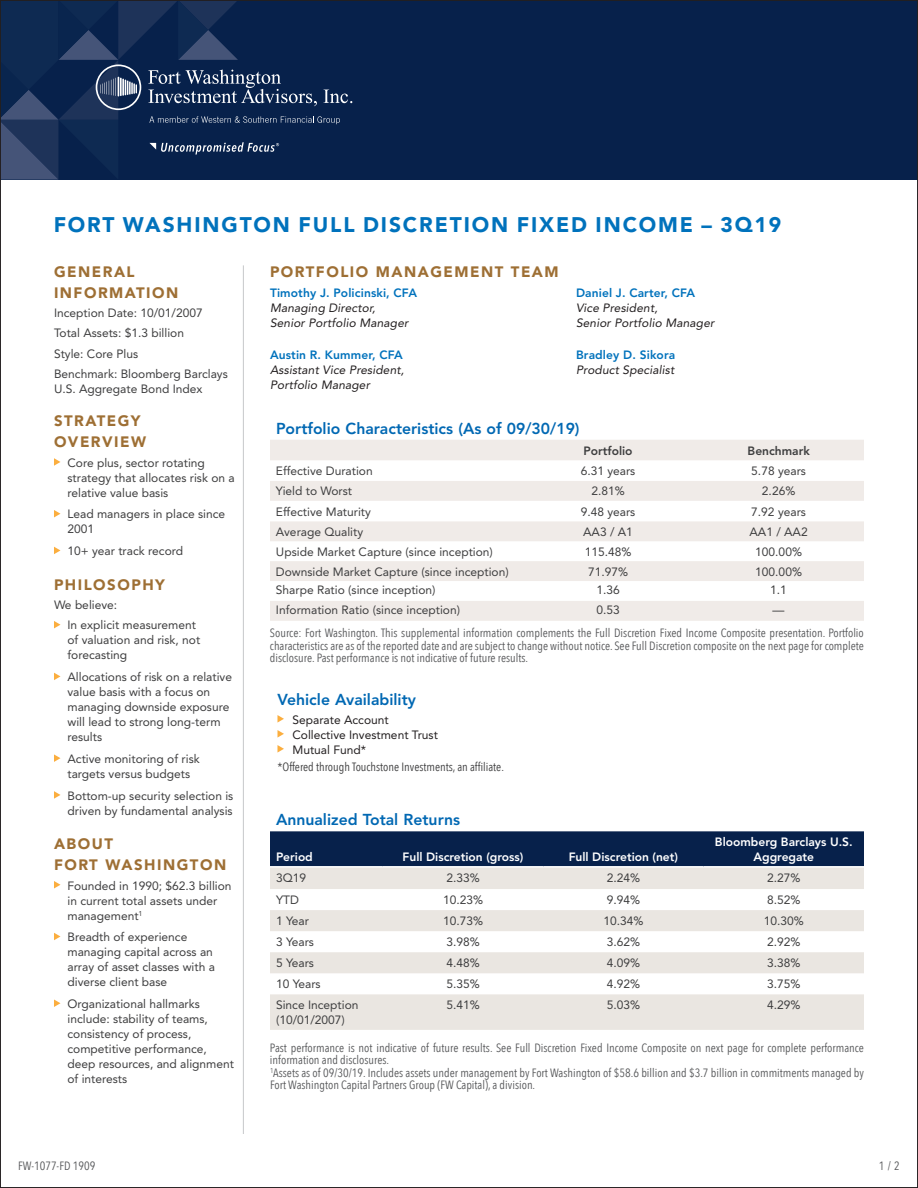
<style>
.page{position:relative;width:918px;height:1188px;background:#fff}
.page>*{position:absolute;margin:0;border:0;box-sizing:border-box;transform-origin:0 0}
.t1{font:900 21px "Avenir LT Std";letter-spacing:.09em;color:#0072bc}
.t2{font:800 15.75px "Avenir LT Std";color:#0168b3}
.t3{font:900 15px/21px "Avenir LT Std";letter-spacing:.1em;color:#9e6f34}
.t4{font:12px/15px "Avenir LT Std";color:#3e3e3f}
.t5{font:12px/12.5px "Avenir Next Condensed";color:#57585a;text-align:justify}
.t6{font:italic 12px/15px "Avenir LT Std";letter-spacing:.01em;color:#231f20}
.t7{font:800 12px/14.4px "Avenir LT Std";color:#fff;text-align:center}
.t8{font:800 12px "Avenir LT Std";letter-spacing:.01em;color:#0072bc}
.t9{font:12px/15px "Avenir LT Std";color:#231f20}
.t10{font:12px "Avenir Next Condensed";color:#3e3e3f}
.t11{font:800 12px "Avenir LT Std";color:#3e3e3f}
</style>
<div class="page">
<div style="left:0;top:0;width:918px;height:179px;background:#07214b"></div>
<svg style="left:2px;top:2px;width:350px;height:178px"></svg>
<svg style="left:54px;top:458px;width:7px;height:8px"></svg>
<svg style="left:54px;top:510px;width:7px;height:7px"></svg>
<svg style="left:54px;top:547px;width:7px;height:7px"></svg>
<svg style="left:54px;top:621px;width:7px;height:7px"></svg>
<svg style="left:54px;top:673px;width:7px;height:7px"></svg>
<svg style="left:54px;top:754px;width:7px;height:8px"></svg>
<svg style="left:54px;top:791px;width:7px;height:8px"></svg>
<svg style="left:54px;top:881px;width:7px;height:8px"></svg>
<svg style="left:54px;top:933px;width:7px;height:7px"></svg>
<svg style="left:54px;top:999px;width:7px;height:8px"></svg>
<hr style="left:243px;top:265px;width:1px;height:869px;background:#c7c8ca">
<svg style="left:270px;top:831px;width:594px;height:58px;background:#5d6c84"></svg>
<svg style="left:270px;top:910px;width:594px;height:120px;fill:#eae6e1"></svg>
<hr style="left:270px;top:866px;width:113px;height:2px;background:#fff">
<hr style="left:383px;top:866px;width:160px;height:2px;background:#fff">
<hr style="left:543px;top:866px;width:161px;height:2px;background:#fff">
<hr style="left:704px;top:866px;width:160px;height:2px;background:#fff">
<svg style="left:270px;top:440px;width:594px;height:181px;fill:#f0ebe8"></svg>
<svg style="left:277px;top:715px;width:7px;height:8px"></svg>
<svg style="left:277px;top:730px;width:7px;height:8px"></svg>
<svg style="left:277px;top:745px;width:7px;height:8px"></svg>
<h1 class="t1" style="left:54px;top:212px;width:729px">FORT WASHINGTON FULL DISCRETION FIXED INCOME – 3Q19</h1>
<p class="t3" style="left:54px;top:261px;width:82px">GENERAL</p>
<p class="t3" style="left:270px;top:261px;width:290px">PORTFOLIO MANAGEMENT TEAM</p>
<p class="t3" style="left:54px;top:282px;width:126px">INFORMATION</p>
<p class="t4" style="left:54px;top:303px;width:175px;line-height:20.4px">Inception Date: 10/01/2007<br>Total Assets: $1.3 billion<br>Style: Core Plus<br>Benchmark: Bloomberg Barclays</p>
<p class="t4" style="left:54px;top:382px;width:150px">U.S. Aggregate Bond Index</p>
<p class="t3" style="left:54px;top:411px;width:94px">STRATEGY<br>OVERVIEW</p>
<p class="t4" style="left:67px;top:455px;width:169px">Core plus, sector rotating strategy that allocates risk on a relative value basis</p>
<p class="t4" style="left:67px;top:507px;width:159px">Lead managers in place since<br>2001</p>
<p class="t4" style="left:67px;top:544px;width:117px">10+ year track record</p>
<p class="t3" style="left:54px;top:574px;width:112px">PHILOSOPHY</p>
<p class="t4" style="left:67px;top:595px;width:130px;line-height:20.4px;text-indent:-13px">We believe:<br>In explicit measurement</p>
<p class="t4" style="left:67px;top:633px;width:134px">of valuation and risk, not forecasting</p>
<p class="t4" style="left:67px;top:670px;width:166px">Allocations of risk on a relative value basis with a focus on managing downside exposure will lead to strong long-term results</p>
<p class="t4" style="left:67px;top:751px;width:134px">Active monitoring of risk targets versus budgets</p>
<p class="t4" style="left:67px;top:788px;width:167px">Bottom-up security selection is driven by fundamental analysis</p>
<p class="t3" style="left:54px;top:833px;width:174px">ABOUT<br>FORT WASHINGTON</p>
<p class="t4" style="left:67px;top:878px;width:166px">Founded in 1990; $62.3 billion in current total assets under management<sup>1</sup></p>
<p class="t4" style="left:67px;top:930px;width:149px">Breadth of experience managing capital across an array of asset classes with a diverse client base</p>
<p class="t4" style="left:67px;top:996px;width:168px">Organizational hallmarks include: stability of teams, consistency of process, competitive performance, deep resources, and alignment of interests</p>
<p class="t8" style="left:270px;top:286px;width:149px">Timothy J. Policinski, CFA</p>
<p class="t6" style="left:270px;top:301px;width:140px">Managing Director,<br>Senior Portfolio Manager</p>
<p class="t8" style="left:270px;top:348px;width:134px">Austin R. Kummer, CFA</p>
<p class="t6" style="left:270px;top:363px;width:136px">Assistant Vice President,<br>Portfolio Manager</p>
<p class="t8" style="left:576px;top:286px;width:121px">Daniel J. Carter, CFA</p>
<p class="t6" style="left:576px;top:301px;width:140px">Vice President,<br>Senior Portfolio Manager</p>
<p class="t8" style="left:576px;top:348px;width:101px">Bradley D. Sikora</p>
<p class="t6" style="left:576px;top:363px;width:100px">Product Specialist</p>
<h2 class="t2" style="left:276px;top:419px;width:305px">Portfolio Characteristics (As of 09/30/19)</h2>
<p class="t11" style="left:583px;top:443px;width:51px">Portfolio</p>
<p class="t11" style="left:748px;top:443px;width:64px">Benchmark</p>
<p class="t4" style="left:276px;top:464px;width:98px">Effective Duration</p>
<p class="t4" style="left:581px;top:464px;width:56px">6.31 years</p>
<p class="t4" style="left:751px;top:464px;width:56px">5.78 years</p>
<p class="t4" style="left:276px;top:484px;width:78px">Yield to Worst</p>
<p class="t4" style="left:591px;top:484px;width:35px">2.81%</p>
<p class="t4" style="left:762px;top:484px;width:35px">2.26%</p>
<p class="t4" style="left:276px;top:504px;width:96px">Effective Maturity</p>
<p class="t4" style="left:581px;top:504px;width:56px">9.48 years</p>
<p class="t4" style="left:751px;top:504px;width:56px">7.92 years</p>
<p class="t4" style="left:276px;top:524px;width:89px">Average Quality</p>
<p class="t4" style="left:583px;top:524px;width:51px">AA3 / A1</p>
<p class="t4" style="left:750px;top:524px;width:60px">AA1 / AA2</p>
<p class="t4" style="left:276px;top:544px;width:218px">Upside Market Capture (since inception)</p>
<p class="t4" style="left:585px;top:544px;width:48px">115.48%</p>
<p class="t4" style="left:755px;top:544px;width:48px">100.00%</p>
<p class="t4" style="left:276px;top:564px;width:234px">Downside Market Capture (since inception)</p>
<p class="t4" style="left:588px;top:564px;width:42px">71.97%</p>
<p class="t4" style="left:755px;top:564px;width:48px">100.00%</p>
<p class="t4" style="left:276px;top:582px;width:161px">Sharpe Ratio (since inception)</p>
<p class="t4" style="left:596px;top:582px;width:25px">1.36</p>
<p class="t4" style="left:770px;top:582px;width:18px">1.1</p>
<p class="t4" style="left:276px;top:602px;width:186px">Information Ratio (since inception)</p>
<p class="t4" style="left:596px;top:602px;width:25px">0.53</p>
<p class="t4" style="left:773px;top:602px;width:13px">—</p>
<p class="t5" style="left:270px;top:626px;width:595px">Source: Fort Washington. This supplemental information complements the Full Discretion Fixed Income Composite presentation. Portfolio characteristics are as of the reported date and are subject to change without notice. See Full Discretion composite on the next page for complete disclosure. Past performance is not indicative of future results.</p>
<h2 class="t2" style="left:278px;top:691px;width:140px">Vehicle Availability</h2>
<p class="t9" style="left:292px;top:712px;width:147px">Separate Account<br>Collective Investment Trust<br>Mutual Fund*</p>
<p class="t10" style="left:277px;top:757px;width:228px">*Offered through Touchstone Investments, an affiliate.</p>
<h2 class="t2" style="left:276px;top:811px;width:186px">Annualized Total Returns</h2>
<p class="t7" style="left:276px;top:849px;width:38px">Period</p>
<p class="t7" style="left:403px;top:849px;width:122px">Full Discretion (gross)</p>
<p class="t7" style="left:569px;top:849px;width:111px">Full Discretion (net)</p>
<p class="t7" style="left:715px;top:835px;width:139px">Bloomberg Barclays U.S.<br>Aggregate</p>
<p class="t4" style="left:276px;top:870px;width:32px">3Q19</p>
<p class="t4" style="left:446px;top:870px;width:35px">2.33%</p>
<p class="t4" style="left:607px;top:870px;width:35px">2.24%</p>
<p class="t4" style="left:767px;top:870px;width:35px">2.27%</p>
<p class="t4" style="left:276px;top:893px;width:24px">YTD</p>
<p class="t4" style="left:443px;top:893px;width:42px">10.23%</p>
<p class="t4" style="left:607px;top:893px;width:35px">9.94%</p>
<p class="t4" style="left:767px;top:893px;width:35px">8.52%</p>
<p class="t4" style="left:276px;top:914px;width:34px">1 Year</p>
<p class="t4" style="left:443px;top:914px;width:42px">10.73%</p>
<p class="t4" style="left:603px;top:914px;width:42px">10.34%</p>
<p class="t4" style="left:764px;top:914px;width:42px">10.30%</p>
<p class="t4" style="left:276px;top:935px;width:40px">3 Years</p>
<p class="t4" style="left:446px;top:935px;width:35px">3.98%</p>
<p class="t4" style="left:607px;top:935px;width:35px">3.62%</p>
<p class="t4" style="left:767px;top:935px;width:35px">2.92%</p>
<p class="t4" style="left:276px;top:956px;width:40px">5 Years</p>
<p class="t4" style="left:446px;top:956px;width:35px">4.48%</p>
<p class="t4" style="left:607px;top:956px;width:35px">4.09%</p>
<p class="t4" style="left:767px;top:956px;width:35px">3.38%</p>
<p class="t4" style="left:276px;top:977px;width:46px">10 Years</p>
<p class="t4" style="left:446px;top:977px;width:35px">5.35%</p>
<p class="t4" style="left:607px;top:977px;width:35px">4.92%</p>
<p class="t4" style="left:767px;top:977px;width:35px">3.75%</p>
<p class="t4" style="left:276px;top:998px;width:84px;line-height:14.4px">Since Inception (10/01/2007)</p>
<p class="t4" style="left:446px;top:998px;width:35px">5.41%</p>
<p class="t4" style="left:607px;top:998px;width:35px">5.03%</p>
<p class="t4" style="left:767px;top:998px;width:35px">4.29%</p>
<p class="t5" style="left:270px;top:1041px;width:596px;text-align:left">Past performance is not indicative of future results. See Full Discretion Fixed Income Composite on next page for complete performance information and disclosures.<br><sup>1</sup>Assets as of 09/30/19. Includes assets under management by Fort Washington of $58.6 billion and $3.7 billion in commitments managed by Fort Washington Capital Partners Group (FW Capital), a division.</p>
<p class="t5" style="left:18px;top:1159px;width:79px">FW-1077-FD 1909</p>
<p class="t5" style="left:879px;top:1159px;width:23px">1 / 2</p>
</div>
